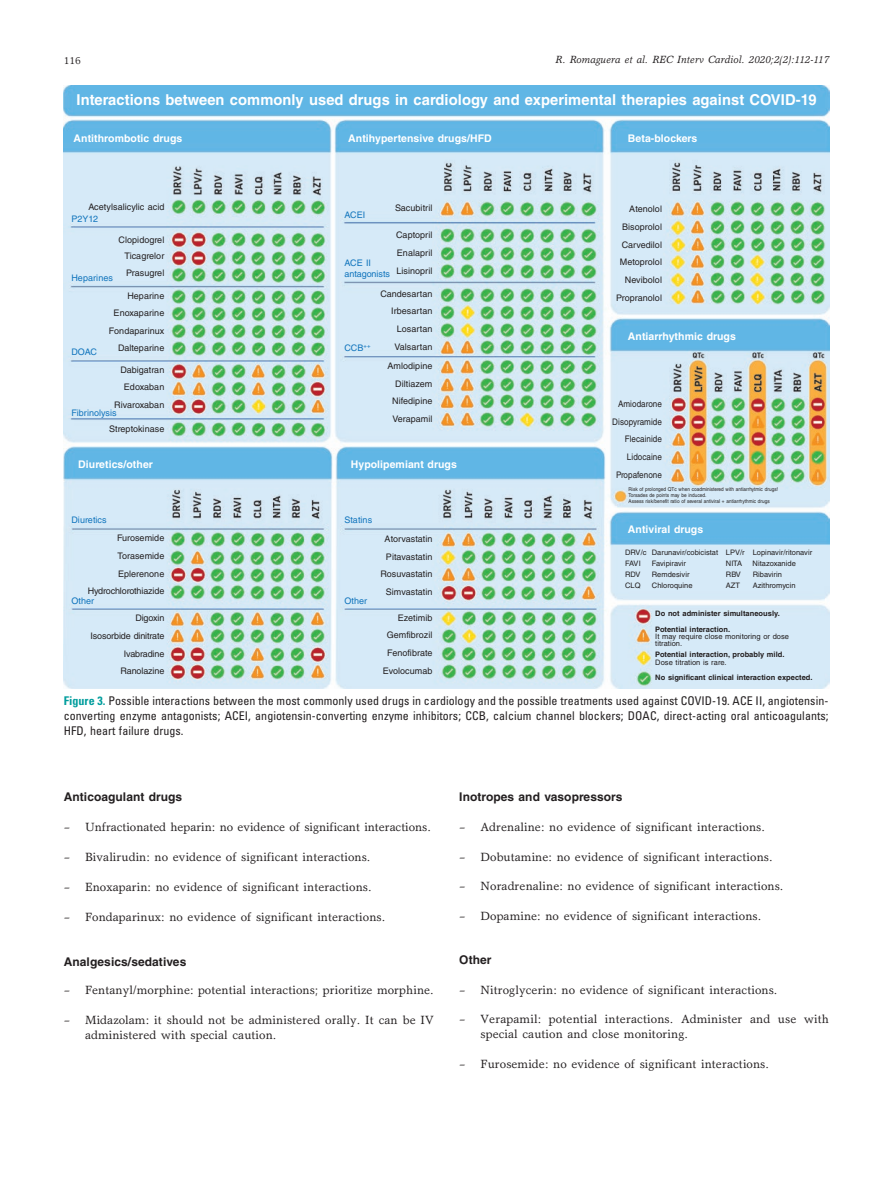
<style>
.page{position:relative;width:893px;height:1191px;background:#fff}
.page>*{position:absolute;margin:0;border:0;box-sizing:border-box;transform-origin:0 0}
.t1{font:700 15px "Helvetica LT Std";letter-spacing:.005em;color:#fff}
.t2{font:12px/15px "Garth Graphic Std";letter-spacing:.005em;color:#231f20}
.t3{font:condensed 12px/15px "Univers LT Std";letter-spacing:.005em;color:#231f20;text-align:justify}
.t4{font:700 12px "Helvetica LT Std";letter-spacing:.005em;color:#231f20}
.t5{font:700 10.5px "Helvetica LT Std";letter-spacing:.005em;color:#fff}
.t6{font:italic 10.5px "Garth Graphic Std";letter-spacing:.005em;color:#231f20}
.t7{font:10.5px "Garth Graphic Std";color:#231f20}
.t8{font:9px/17.7px "Helvetica LT Std";letter-spacing:.005em;color:#231f20;text-align:right}
.t9{font:9px/10.5px "Helvetica LT Std";letter-spacing:.005em;color:#1074bc}
.t10{font:9px/17.7px "Helvetica LT Std";letter-spacing:.005em;color:#231f20;text-align:right;scale:.9 1}
.t11{font:9px/17.7px "Helvetica LT Std";letter-spacing:-.015em;color:#231f20;text-align:right}
.t12{font:7.5px/11.2px "Helvetica LT Std";letter-spacing:.005em;color:#231f20}
.t13{font:700 7.5px/15.5px "Helvetica LT Std";letter-spacing:.005em;color:#231f20}
.t14{font:5.25px/6.3px "Helvetica LT Std";letter-spacing:.005em;color:#231f20;scale:.9 1}
.s1{font-weight:700;color:#009d9d}
</style>
<div class="page">
<img style="left:64px;top:85px;width:765px;height:603px">
<p class="t7" style="left:64px;top:54px;width:19px">116</p>
<p class="t6" style="left:556px;top:53px;width:275px">R. Romaguera et al. REC Interv Cardiol. 2020;2(2):112-117</p>
<p class="t1" style="left:77px;top:91px;width:742px">Interactions between commonly used drugs in cardiology and experimental therapies against COVID-19</p>
<p class="t5" style="left:74px;top:131px;width:110px">Antithrombotic drugs</p>
<p class="t5" style="left:348px;top:131px;width:145px">Antihypertensive drugs/HFD</p>
<p class="t5" style="left:628px;top:131px;width:71px">Beta-blockers</p>
<p class="t8" style="left:88px;top:198px;width:78px">Acetylsalicylic acid</p>
<p class="t8" style="left:395px;top:199px;width:39px">Sacubitril</p>
<p class="t9" style="left:344px;top:210px;width:22px">ACEI</p>
<p class="t9" style="left:71px;top:214px;width:28px">P2Y12</p>
<p class="t8" style="left:124px;top:231px;width:42px;line-height:17px;text-align:justify;text-indent:-6px">Clopidogrel Ticagrelor Prasugrel</p>
<p class="t8" style="left:396px;top:226px;width:38px;text-align:justify">Captopril Enalapril Lisinopril</p>
<p class="t9" style="left:344px;top:258px;width:47px">ACE II antagonists</p>
<p class="t9" style="left:71px;top:273px;width:43px">Heparines</p>
<p class="t9" style="left:71px;top:346px;width:27px">DOAC</p>
<p class="t8" style="left:109px;top:287px;width:57px">Heparine<br>Enoxaparine<br>Fondaparinux<br>Dalteparine</p>
<p class="t8" style="left:380px;top:284px;width:54px">Candesartan<br>Irbesartan<br>Losartan<br>Valsartan</p>
<p class="t9" style="left:344px;top:343px;width:28px">CCB<sup>++</sup></p>
<p class="t8" style="left:114px;top:361px;width:52px;line-height:17.2px">Dabigatran<br>Edoxaban<br>Rivaroxaban</p>
<p class="t9" style="left:71px;top:407px;width:47px">Fibrinolysis</p>
<p class="t8" style="left:109px;top:420px;width:57px">Streptokinase</p>
<p class="t8" style="left:387px;top:357px;width:46px">Amlodipine<br>Diltiazem<br>Nifedipine<br>Verapamil</p>
<p class="t5" style="left:78px;top:458px;width:76px">Diuretics/other</p>
<p class="t5" style="left:351px;top:458px;width:108px">Hypolipemiant drugs</p>
<p class="t9" style="left:71px;top:515px;width:37px">Diuretics</p>
<p class="t9" style="left:344px;top:515px;width:29px">Statins</p>
<p class="t8" style="left:88px;top:529px;width:78px">Furosemide<br>Torasemide<br>Eplerenone<br>Hydrochlorothiazide</p>
<p class="t11" style="left:90px;top:609px;width:75px">Digoxin<br>Isosorbide dinitrate<br>Ivabradine<br>Ranolazine</p>
<p class="t9" style="left:71px;top:595px;width:24px">Other</p>
<p class="t9" style="left:344px;top:595px;width:24px">Other</p>
<p class="t8" style="left:380px;top:530px;width:54px">Atorvastatin<br>Pitavastatin<br>Rosuvastatin<br>Simvastatin</p>
<p class="t8" style="left:383px;top:608px;width:51px">Ezetimib<br>Gemfibrozil<br>Fenofibrate<br>Evolocumab</p>
<p class="t8" style="left:616px;top:200px;width:47px">Atenolol<br>Bisoprolol<br>Carvedilol<br>Metoprolol<br>Nevibolol<br>Propranolol</p>
<p class="t5" style="left:628px;top:330px;width:109px">Antiarrhythmic drugs</p>
<p class="t10" style="left:612px;top:395px;width:57px">Amiodarone<br>Disopyramide<br>Flecainide<br>Lidocaine<br>Propafenone</p>
<p class="t14" style="left:628px;top:486px;width:168px">Risk of prolonged QTc when coadministered with antiarrhytmic drugs!<br>Torsades de points may be induced.<br>Assess risk/benefit ratio of several antiviral + antiarrhythmic drugs</p>
<p class="t5" style="left:628px;top:523px;width:77px">Antiviral drugs</p>
<p class="t12" style="left:625px;top:546px;width:95px">DRV/c Darunavir/cobicistat<br>FAVI</p>
<p class="t12" style="left:652px;top:557px;width:36px">Favipiravir</p>
<p class="t12" style="left:726px;top:546px;width:88px">LPV/r Lopinavir/ritonavir<br>NITA</p>
<p class="t12" style="left:753px;top:557px;width:45px">Nitazoxanide</p>
<p class="t12" style="left:625px;top:569px;width:17px">RDV</p>
<p class="t12" style="left:652px;top:569px;width:39px">Remdesivir</p>
<p class="t12" style="left:625px;top:580px;width:17px">CLQ</p>
<p class="t12" style="left:652px;top:580px;width:42px">Chloroquine</p>
<p class="t13" style="left:655px;top:605px;width:126px">Do not administer simultaneously.<br>Potential interaction.</p>
<p class="t12" style="left:655px;top:632px;width:135px;line-height:7.2px">It may require close monitoring or dose titration.</p>
<p class="t13" style="left:655px;top:647px;width:131px">Potential interaction, probably mild.</p>
<p class="t12" style="left:655px;top:656px;width:73px">Dose titration is rare.</p>
<p class="t13" style="left:655px;top:669px;width:159px">No significant clinical interaction expected.</p>
<p class="t12" style="left:726px;top:569px;width:17px">RBV</p>
<p class="t12" style="left:753px;top:569px;width:31px">Ribavirin</p>
<p class="t12" style="left:726px;top:580px;width:16px">AZT</p>
<p class="t12" style="left:753px;top:580px;width:44px">Azithromycin</p>
<p class="t3" style="left:64px;top:693px;width:766px"><span class="s1">Figure 3.</span> Possible interactions between the most commonly used drugs in cardiology and the possible treatments used against COVID-19. ACE II, angiotensin&shy;converting enzyme antagonists; ACEI, angiotensin-converting enzyme inhibitors; CCB, calcium channel blockers; DOAC, direct-acting oral anticoagulants; HFD, heart failure drugs.</p>
<p class="t4" style="left:64px;top:790px;width:120px">Anticoagulant drugs</p>
<p class="t2" style="left:64px;top:819px;width:369px">– Unfractionated heparin: no evidence of significant interactions.</p>
<p class="t2" style="left:64px;top:849px;width:308px">– Bivalirudin: no evidence of significant interactions.</p>
<p class="t2" style="left:64px;top:879px;width:309px">– Enoxaparin: no evidence of significant interactions.</p>
<p class="t2" style="left:64px;top:909px;width:323px">– Fondaparinux: no evidence of significant interactions.</p>
<p class="t4" style="left:64px;top:955px;width:124px">Analgesics/sedatives</p>
<p class="t2" style="left:64px;top:982px;width:371px">– Fentanyl/morphine: potential interactions; prioritize morphine.</p>
<p class="t2" style="left:85px;top:1012px;width:350px;text-indent:-21px">– Midazolam: it should not be administered orally. It can be IV administered with special caution.</p>
<p class="t4" style="left:459px;top:790px;width:165px">Inotropes and vasopressors</p>
<p class="t2" style="left:459px;top:819px;width:307px">– Adrenaline: no evidence of significant interactions.</p>
<p class="t2" style="left:459px;top:849px;width:315px">– Dobutamine: no evidence of significant interactions.</p>
<p class="t2" style="left:459px;top:878px;width:326px">– Noradrenaline: no evidence of significant interactions.</p>
<p class="t2" style="left:459px;top:908px;width:304px">– Dopamine: no evidence of significant interactions.</p>
<p class="t4" style="left:459px;top:952px;width:34px">Other</p>
<p class="t2" style="left:459px;top:982px;width:320px">– Nitroglycerin: no evidence of significant interactions.</p>
<p class="t2" style="left:480px;top:1011px;width:350px;text-indent:-21px">– Verapamil: potential interactions. Administer and use with special caution and close monitoring.</p>
<p class="t2" style="left:459px;top:1056px;width:311px">– Furosemide: no evidence of significant interactions.</p>
</div>
